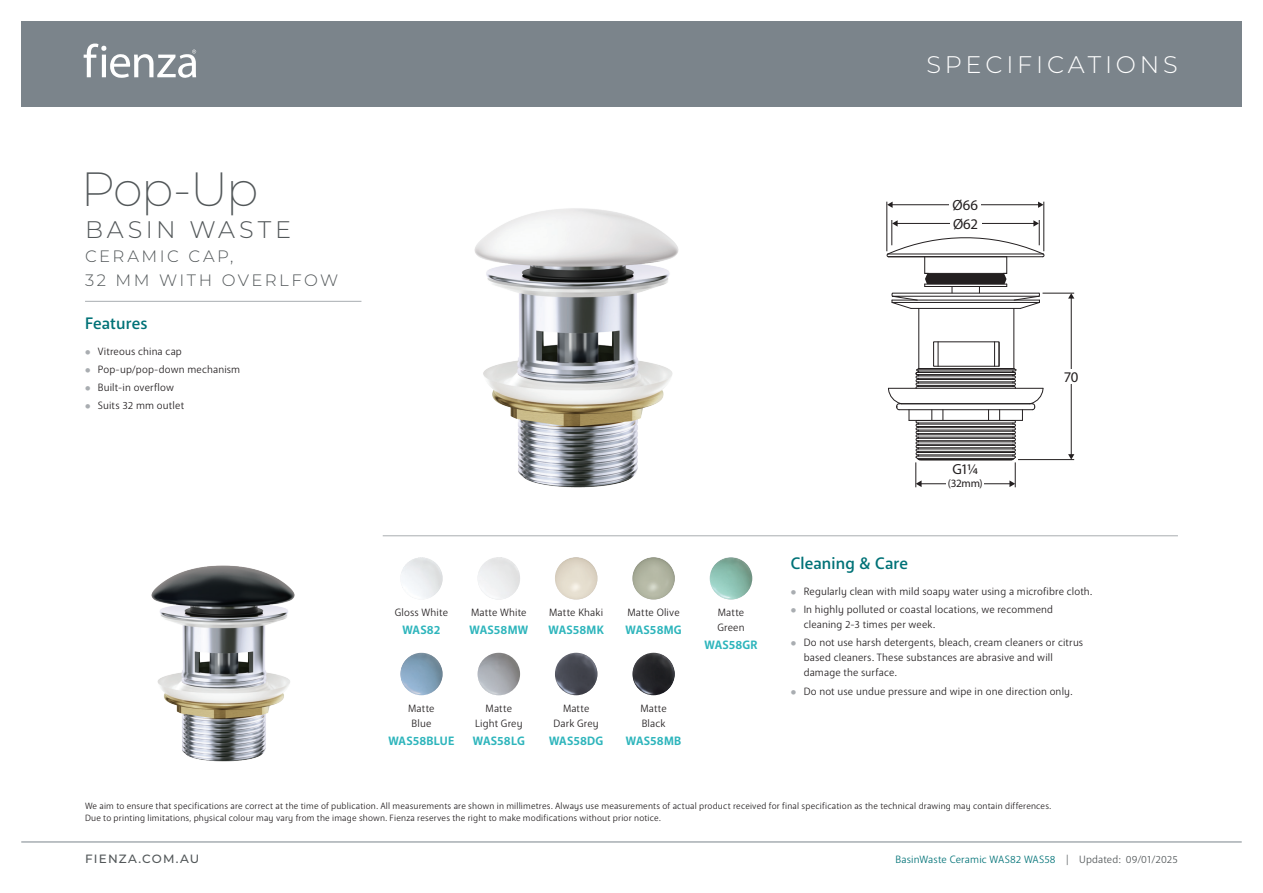
<style>
.page{position:relative;width:1263px;height:893px;background:#fff}
.page>*{position:absolute;margin:0;border:0;box-sizing:border-box;transform-origin:0 0}
.t1{font:200 48px "Montserrat";color:#525759}
.t2{font:300 24px "Montserrat";letter-spacing:.16em;color:#fff}
.t3{font:300 24px "Montserrat";letter-spacing:.15em;color:#525759}
.t4{font:300 16.5px/24px "Montserrat";letter-spacing:.155em;color:#525759}
.t5{font:500 16.5px "Anago";letter-spacing:.005em;color:#007277}
.t6{font:14.85px/18.8px "Myriad Pro";color:#231f20}
.t7{font:14.7px "Myriad Pro";color:#231f20}
.t8{font:700 12px "Anago";letter-spacing:.005em;color:#2eb5bc}
.t9{font:500 12px "Montserrat";letter-spacing:.1em;color:#525759}
.t10{font:11.25px "Myriad Pro";color:#231f20}
.t11{font:10.5px/15px "Anago";letter-spacing:.01em;color:#231f20}
.t12{font:10.5px "Anago";letter-spacing:.01em;color:#007277}
.t13{font:9px/12px "Anago";letter-spacing:.015em;color:#231f20}
.s1{font-weight:500;font-size:7.5px;color:#a9adb1}
.s2{color:#525759}
</style>
<div class="page">
<hr style="left:899px;top:409px;width:133px;height:1px;background:#231f20">
<hr style="left:909px;top:420px;width:113px;height:1px;background:#231f20">
<hr style="left:888px;top:388px;width:155px;height:1px;background:#231f20">
<hr style="left:901px;top:403px;width:129px;height:1px;background:#231f20">
<svg style="left:888px;top:388px;width:14px;height:22px"></svg>
<svg style="left:1029px;top:388px;width:15px;height:22px"></svg>
<svg style="left:891px;top:273px;width:149px;height:36px"></svg>
<hr style="left:918px;top:309px;width:1px;height:60px;background:#231f20">
<hr style="left:1013px;top:309px;width:1px;height:60px;background:#231f20">
<svg style="left:915px;top:341px;width:102px;height:48px"></svg>
<hr style="left:918px;top:369px;width:97px;height:1px;background:#231f20">
<svg style="left:909px;top:410px;width:107px;height:77px"></svg>
<hr style="left:886px;top:202px;width:1px;height:49px;background:#231f20">
<hr style="left:1043px;top:202px;width:1px;height:49px;background:#231f20">
<hr style="left:892px;top:204px;width:147px;height:1px;background:#231f20">
<svg style="left:887px;top:202px;width:5px;height:6px"></svg>
<svg style="left:1038px;top:202px;width:5px;height:6px"></svg>
<svg style="left:886px;top:220px;width:158px;height:37px"></svg>
<hr style="left:1042px;top:293px;width:32px;height:1px;background:#231f20">
<hr style="left:1018px;top:459px;width:56px;height:1px;background:#231f20">
<hr style="left:1071px;top:298px;width:1px;height:157px;background:#231f20">
<svg style="left:1068px;top:293px;width:6px;height:6px"></svg>
<svg style="left:1068px;top:454px;width:6px;height:6px"></svg>
<div style="left:946px;top:463px;width:38px;height:24px;background:#fff"></div>
<div style="left:950px;top:198px;width:31px;height:13px;background:#fff"></div>
<div style="left:950px;top:217px;width:31px;height:13px;background:#fff"></div>
<div style="left:1062px;top:369px;width:18px;height:15px;background:#fff"></div>
<img style="left:474px;top:208px;width:205px;height:280px">
<img style="left:151px;top:565px;width:144px;height:197px">
<img style="left:400px;top:557px;width:43px;height:43px;border-radius:21px">
<img style="left:400px;top:653px;width:43px;height:42px;border-radius:21px">
<img style="left:555px;top:557px;width:42px;height:43px;border-radius:21px">
<img style="left:632px;top:557px;width:43px;height:43px;border-radius:21px">
<img style="left:710px;top:557px;width:42px;height:43px;border-radius:21px">
<img style="left:477px;top:653px;width:43px;height:42px;border-radius:21px">
<img style="left:555px;top:653px;width:42px;height:42px;border-radius:21px">
<img style="left:632px;top:653px;width:43px;height:42px;border-radius:21px">
<hr style="left:85px;top:301px;width:276px;height:1px;background:#a9adb1">
<hr style="left:383px;top:535px;width:795px;height:1px;background:#a9adb1">
<div style="left:21px;top:21px;width:1221px;height:85px;background:#7b848b"></div>
<svg style="left:84px;top:43px;width:112px;height:35px"></svg>
<hr style="left:21px;top:842px;width:1221px;height:1px;background:#7b848b">
<h1 class="t1" style="left:81px;top:157px;width:179px">Pop-Up</h1>
<h2 class="t3" style="left:85px;top:213px;width:207px">BASIN WASTE</h2>
<h3 class="t4" style="left:85px;top:244px;width:255px">CERAMIC CAP,<br>32 MM WITH OVERLFOW</h3>
<h3 class="t5" style="left:85px;top:313px;width:64px">Features</h3>
<p class="t11" style="left:85px;top:344px;width:98px"><span class="s1">●</span> Vitreous china cap</p>
<p class="t11" style="left:85px;top:362px;width:157px"><span class="s1">●</span> Pop-up/pop-down mechanism</p>
<p class="t11" style="left:85px;top:380px;width:90px"><span class="s1">●</span> Built-in overflow</p>
<p class="t11" style="left:85px;top:398px;width:101px"><span class="s1">●</span> Suits 32 mm outlet</p>
<h2 class="t2" style="left:926px;top:48px;width:253px">SPECIFICATIONS</h2>
<h3 class="t6" style="left:953px;top:195px;width:27px">Ø66<br>Ø62</h3>
<p class="t11" style="left:395px;top:605px;width:55px">Gloss White</p>
<p class="t8" style="left:402px;top:622px;width:40px">WAS82</p>
<p class="t11" style="left:471px;top:605px;width:57px">Matte White</p>
<p class="t8" style="left:469px;top:622px;width:60px">WAS58MW</p>
<p class="t11" style="left:549px;top:605px;width:56px">Matte Khaki</p>
<p class="t8" style="left:548px;top:622px;width:57px">WAS58MK</p>
<p class="t11" style="left:627px;top:605px;width:54px">Matte Olive</p>
<p class="t8" style="left:625px;top:622px;width:58px">WAS58MG</p>
<p class="t11" style="left:408px;top:701px;width:28px;text-align:center">Matte<br>Blue</p>
<p class="t8" style="left:388px;top:733px;width:68px">WAS58BLUE</p>
<p class="t11" style="left:475px;top:701px;width:49px;text-align:center">Matte<br>Light Grey</p>
<p class="t8" style="left:473px;top:733px;width:54px">WAS58LG</p>
<p class="t11" style="left:553px;top:701px;width:47px;text-align:center">Matte<br>Dark Grey</p>
<p class="t8" style="left:549px;top:733px;width:56px">WAS58DG</p>
<p class="t11" style="left:640px;top:701px;width:28px">Matte<br>Black</p>
<p class="t8" style="left:626px;top:733px;width:57px">WAS58MB</p>
<p class="t11" style="left:717px;top:605px;width:29px">Matte<br>Green</p>
<p class="t8" style="left:704px;top:637px;width:55px">WAS58GR</p>
<h3 class="t7" style="left:952px;top:460px;width:27px">G1¼</h3>
<p class="t10" style="left:948px;top:476px;width:36px">(32mm)</p>
<h3 class="t6" style="left:1064px;top:367px;width:16px">70</h3>
<h3 class="t5" style="left:791px;top:553px;width:119px">Cleaning &amp; Care</h3>
<p class="t11" style="left:791px;top:584px;width:303px"><span class="s1">●</span> Regularly clean with mild soapy water using a microfibre cloth.</p>
<p class="t11" style="left:804px;top:602px;width:251px;text-indent:-13px"><span class="s1">●</span> In highly polluted or coastal locations, we recommend cleaning 2-3 times per week.</p>
<p class="t11" style="left:804px;top:635px;width:281px;text-indent:-13px"><span class="s1">●</span> Do not use harsh detergents, bleach, cream cleaners or citrus based cleaners. These substances are abrasive and will damage the surface.</p>
<p class="t11" style="left:791px;top:684px;width:283px"><span class="s1">●</span> Do not use undue pressure and wipe in one direction only.</p>
<p class="t13" style="left:85px;top:800px;width:968px">We aim to ensure that specifications are correct at the time of publication. All measurements are shown in millimetres. Always use measurements of actual product received for final specification as the technical drawing may contain differences.<br>Due to printing limitations, physical colour may vary from the image shown. Fienza reserves the right to make modifications without prior notice.</p>
<p class="t9" style="left:85px;top:851px;width:116px">FIENZA.COM.AU</p>
<p class="t12" style="left:895px;top:853px;width:284px">BasinWaste Ceramic WAS82 WAS58 <span class="s2">| Updated: 09/01/2025</span></p>
</div>
